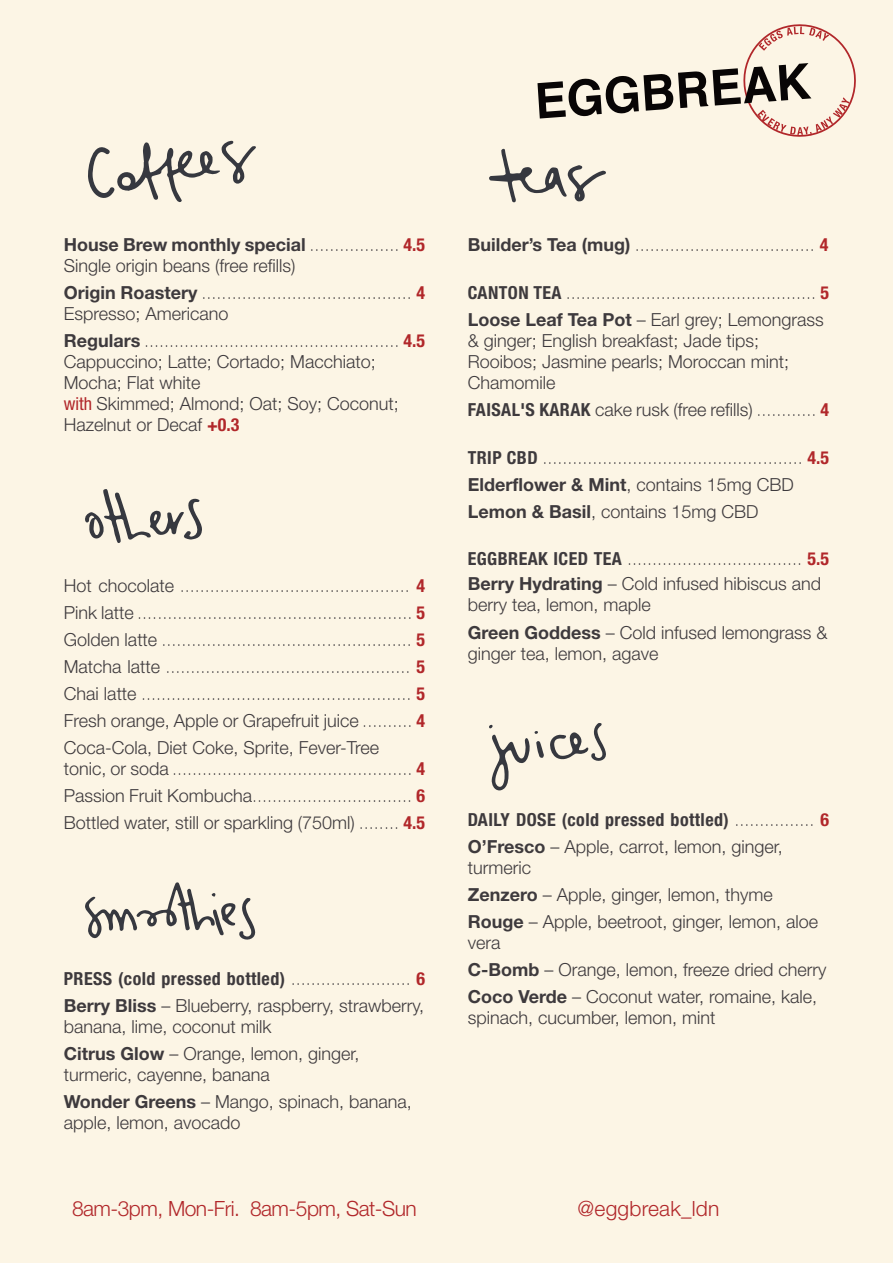
<style>
.page{position:relative;width:893px;height:1263px;background:#fcf5e5}
.page>*{position:absolute;margin:0;border:0;box-sizing:border-box;transform-origin:0 0}
.t1{font:300 21px "Helvetica Neue";letter-spacing:-.025em;color:#b1272a}
.t2{font:300 21px "Helvetica Neue";letter-spacing:.01em;color:#b1272a}
.t3{font:100 18px/27px "Helvetica Neue";color:#3e3a3d}
.t4{font:300 18px/27px "Helvetica Neue";color:#3e3a3d}
.t5{font:700 condensed 18px/27px "Helvetica Neue";letter-spacing:.025em;color:#3e3a3d}
.s1{font-weight:700}
.s2{font-weight:100}
.s3{font-weight:700;font-stretch:condensed;color:#b1272a}
.s4{font-weight:300}
.s5{font-weight:400;font-stretch:condensed;color:#b1272a}
.s6{font-weight:700;font-stretch:condensed}
.s7{font-weight:100;font-stretch:normal}
.s8{color:#b1272a}
.s9{font-stretch:normal}
.s10{font-weight:300;font-stretch:normal}
</style>
<div class="page">
<svg style="left:88px;top:140px;width:168px;height:62px"></svg>
<svg style="left:489px;top:149px;width:117px;height:53px"></svg>
<svg style="left:85px;top:489px;width:117px;height:54px"></svg>
<svg style="left:85px;top:882px;width:171px;height:58px"></svg>
<svg style="left:489px;top:723px;width:117px;height:67px"></svg>
<svg style="left:537px;top:24px;width:319px;height:113px"></svg>
<p class="t4" style="left:64px;top:236px;width:363px;line-height:21px"><span class="s1">House Brew monthly special</span> <span class="s2">..................</span> <span class="s3">4.5<br></span>Single origin beans (free refills)</p>
<p class="t3" style="left:64px;top:283px;width:363px;line-height:21px"><span class="s1">Origin Roastery</span> .......................................... <span class="s3">4<br></span><span class="s4">Espresso; Americano</span></p>
<p class="t4" style="left:64px;top:332px;width:363px;line-height:21px"><span class="s1">Regulars</span> <span class="s2">...................................................</span> <span class="s3">4.5<br></span>Cappuccino; Latte; Cortado; Macchiato; Mocha; Flat white<br><span class="s5">with</span> Skimmed; Almond; Oat; Soy; Coconut; Hazelnut or Decaf <span class="s3">+0.3</span></p>
<p class="t3" style="left:64px;top:572px;width:363px;text-align:justify"><span class="s4">Hot chocolate</span> .............................................. <span class="s3">4<br></span><span class="s4">Pink latte</span> ....................................................... <span class="s3">5<br></span><span class="s4">Golden latte</span> .................................................. <span class="s3">5<br></span><span class="s4">Matcha latte</span> ................................................. <span class="s3">5<br></span><span class="s4">Chai latte</span> ...................................................... <span class="s3">5<br></span><span class="s4">Fresh orange, Apple or Grapefruit juice</span> .......... <span class="s3">4<br></span><span class="s4">Coca-Cola, Diet Coke, Sprite, Fever-Tree</span></p>
<p class="t3" style="left:64px;top:755px;width:363px;text-align:justify"><span class="s4">tonic, or soda</span> ................................................ <span class="s3">4<br></span><span class="s4">Passion Fruit Kombucha</span>................................ <span class="s3">6<br></span><span class="s4">Bottled water, still or sparkling (750ml)</span> ........ <span class="s3">4.5</span></p>
<p class="t4" style="left:64px;top:967px;width:363px"><span class="s6">PRESS (cold pressed bottled)</span> <span class="s2">........................</span> <span class="s3">6<br></span><span class="s1">Berry Bliss</span> – Blueberry, raspberry, strawberry,</p>
<p class="t4" style="left:64px;top:1015px;width:297px">banana, lime, coconut milk<br><span class="s1">Citrus Glow</span> – Orange, lemon, ginger,</p>
<p class="t4" style="left:64px;top:1063px;width:350px">turmeric, cayenne, banana<br><span class="s1">Wonder Greens</span> – Mango, spinach, banana,</p>
<p class="t4" style="left:64px;top:1111px;width:178px">apple, lemon, avocado</p>
<p class="t3" style="left:468px;top:232px;width:362px"><span class="s1">Builder’s Tea (mug)</span> .................................... <span class="s3">4</span></p>
<p class="t3" style="left:468px;top:280px;width:363px"><span class="s6">CANTON TEA</span> .................................................. <span class="s3">5<br></span><span class="s1">Loose Leaf Tea Pot</span> <span class="s4">– Earl grey; Lemongrass</span></p>
<p class="t4" style="left:468px;top:332px;width:323px;line-height:21px">&amp; ginger; English breakfast; Jade tips;<br>Rooibos; Jasmine pearls; Moroccan mint;<br>Chamomile</p>
<p class="t4" style="left:468px;top:398px;width:363px"><span class="s6">FAISAL'S KARAK</span> cake rusk (free refills) <span class="s2">............</span> <span class="s3">4</span></p>
<p class="t3" style="left:468px;top:445px;width:363px"><span class="s6">TRIP CBD</span> .................................................... <span class="s3">4.5<br></span><span class="s1">Elderflower &amp; Mint</span><span class="s4">, contains 15mg CBD<br></span><span class="s1">Lemon &amp; Basil</span><span class="s4">, contains 15mg CBD</span></p>
<p class="t3" style="left:468px;top:546px;width:363px;line-height:25.5px"><span class="s6">EGGBREAK ICED TEA</span> ................................... <span class="s3">5.5<br></span><span class="s1">Berry Hydrating</span> <span class="s4">– Cold infused hibiscus and</span></p>
<p class="t4" style="left:468px;top:593px;width:361px">berry tea, lemon, maple<br><span class="s1">Green Goddess</span> – Cold infused lemongrass &amp;</p>
<p class="t4" style="left:468px;top:641px;width:192px">ginger tea, lemon, agave</p>
<p class="t5" style="left:468px;top:807px;width:363px">DAILY DOSE (cold pressed bottled) <span class="s7">................</span> <span class="s8">6<br></span><span class="s9">O’Fresco</span> <span class="s10">– Apple, carrot, lemon, ginger,</span></p>
<p class="t4" style="left:468px;top:856px;width:352px">turmeric<br><span class="s1">Zenzero</span> – Apple, ginger, lemon, thyme<br><span class="s1">Rouge</span> – Apple, beetroot, ginger, lemon, aloe</p>
<p class="t4" style="left:468px;top:931px;width:360px">vera<br><span class="s1">C-Bomb</span> – Orange, lemon, freeze dried cherry<br><span class="s1">Coco Verde</span> – Coconut water, romaine, kale,</p>
<p class="t4" style="left:468px;top:1006px;width:249px">spinach, cucumber, lemon, mint</p>
<p class="t1" style="left:72px;top:1201px;width:346px">8am-3pm, Mon-Fri. 8am-5pm, Sat-Sun</p>
<p class="t2" style="left:577px;top:1201px;width:143px">@eggbreak_ldn</p>
</div>
